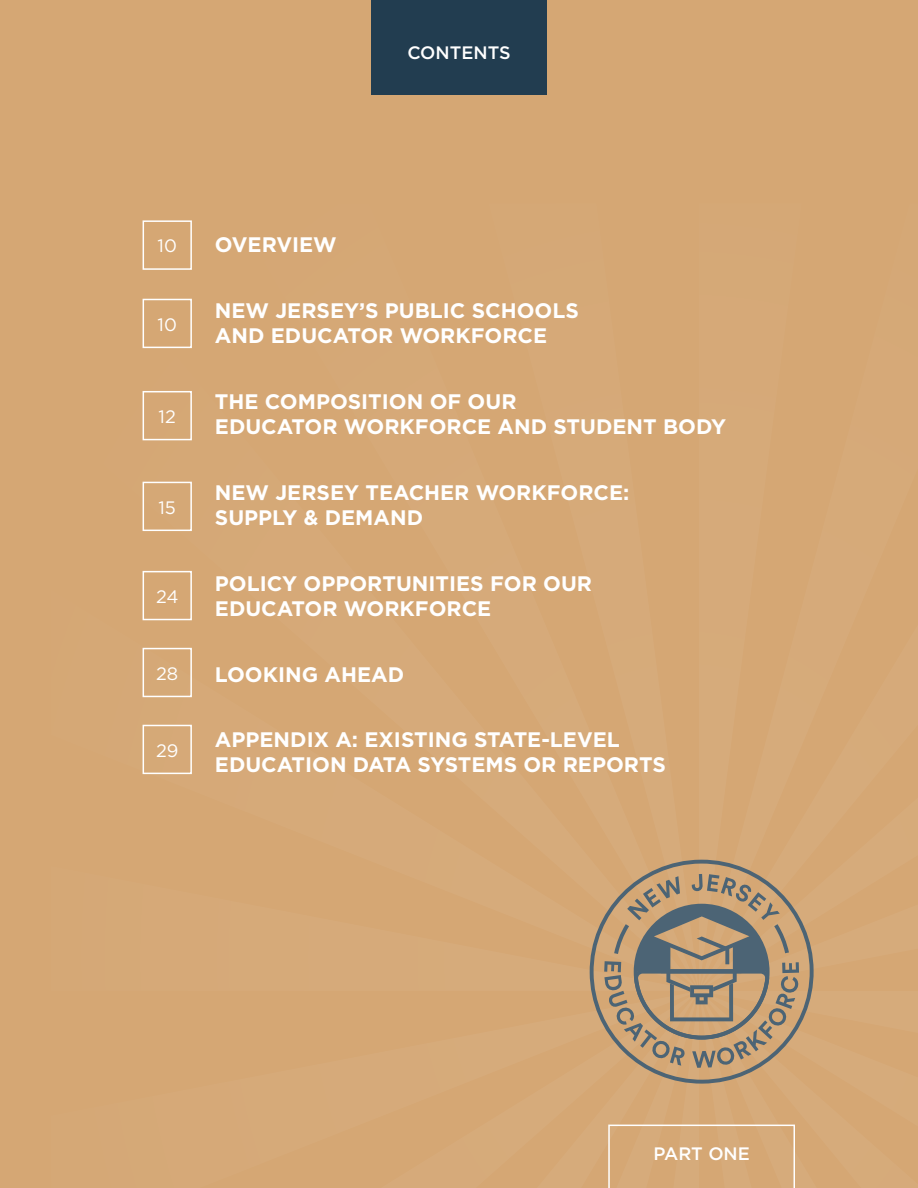
<style>
.page{position:relative;width:918px;height:1188px;background:#d5a774}
.page>*{position:absolute;margin:0;border:0;box-sizing:border-box;transform-origin:0 0}
.TOC_1{font:700 21px/25.2px "Gotham";color:#fff}
.TOC_2{font:700 21px/25.2px "Gotham";color:#fff}
.t1{font:500 18px "Gotham";color:#fff}
.t2{font:18px "Gotham";color:#fff}
</style>
<div class="page">
<div style="left:371px;top:0;width:176px;height:94px;background:#223d50"></div>
<svg style="left:589px;top:860px;width:167px;height:149px"></svg>
<div style="left:143px;top:220px;width:49px;height:50px;border:2px solid #fff"></div>
<div style="left:143px;top:299px;width:49px;height:49px;border:2px solid #fff"></div>
<div style="left:143px;top:391px;width:49px;height:49px;border:2px solid #fff"></div>
<div style="left:143px;top:482px;width:49px;height:49px;border:2px solid #fff"></div>
<div style="left:143px;top:571px;width:49px;height:49px;border:2px solid #fff"></div>
<div style="left:143px;top:648px;width:49px;height:49px;border:2px solid #fff"></div>
<div style="left:143px;top:725px;width:49px;height:49px;border:2px solid #fff"></div>
<svg style="left:596px;top:874px;width:218px;height:314px"></svg>
<h1 class="t1" style="left:407px;top:41px;width:105px">CONTENTS</h1>
<p class="t2" style="left:158px;top:234px;width:21px">10</p>
<p class="t2" style="left:158px;top:313px;width:21px">10</p>
<p class="t2" style="left:159px;top:405px;width:19px">12</p>
<p class="t2" style="left:159px;top:496px;width:19px">15</p>
<p class="t2" style="left:156px;top:585px;width:24px">24</p>
<p class="t2" style="left:156px;top:662px;width:24px">28</p>
<p class="t2" style="left:156px;top:739px;width:24px">29</p>
<p class="TOC_1" style="left:215px;top:232px;width:123px">OVERVIEW</p>
<p class="TOC_1" style="left:215px;top:298px;width:365px">NEW JERSEY’S PUBLIC SCHOOLS<br>AND EDUCATOR WORKFORCE</p>
<p class="TOC_1" style="left:215px;top:389px;width:513px">THE COMPOSITION OF OUR<br>EDUCATOR WORKFORCE AND STUDENT BODY</p>
<p class="TOC_2" style="left:215px;top:480px;width:416px">NEW JERSEY TEACHER WORKFORCE:<br>SUPPLY &amp; DEMAND</p>
<p class="TOC_1" style="left:215px;top:570px;width:379px">POLICY OPPORTUNITIES FOR OUR<br>EDUCATOR WORKFORCE</p>
<p class="TOC_1" style="left:215px;top:661px;width:191px">LOOKING AHEAD</p>
<p class="TOC_1" style="left:215px;top:727px;width:452px">APPENDIX A: EXISTING STATE-LEVEL<br>EDUCATION DATA SYSTEMS OR REPORTS</p>
<h1 class="t1" style="left:653px;top:1142px;width:98px">PART ONE</h1>
</div>
